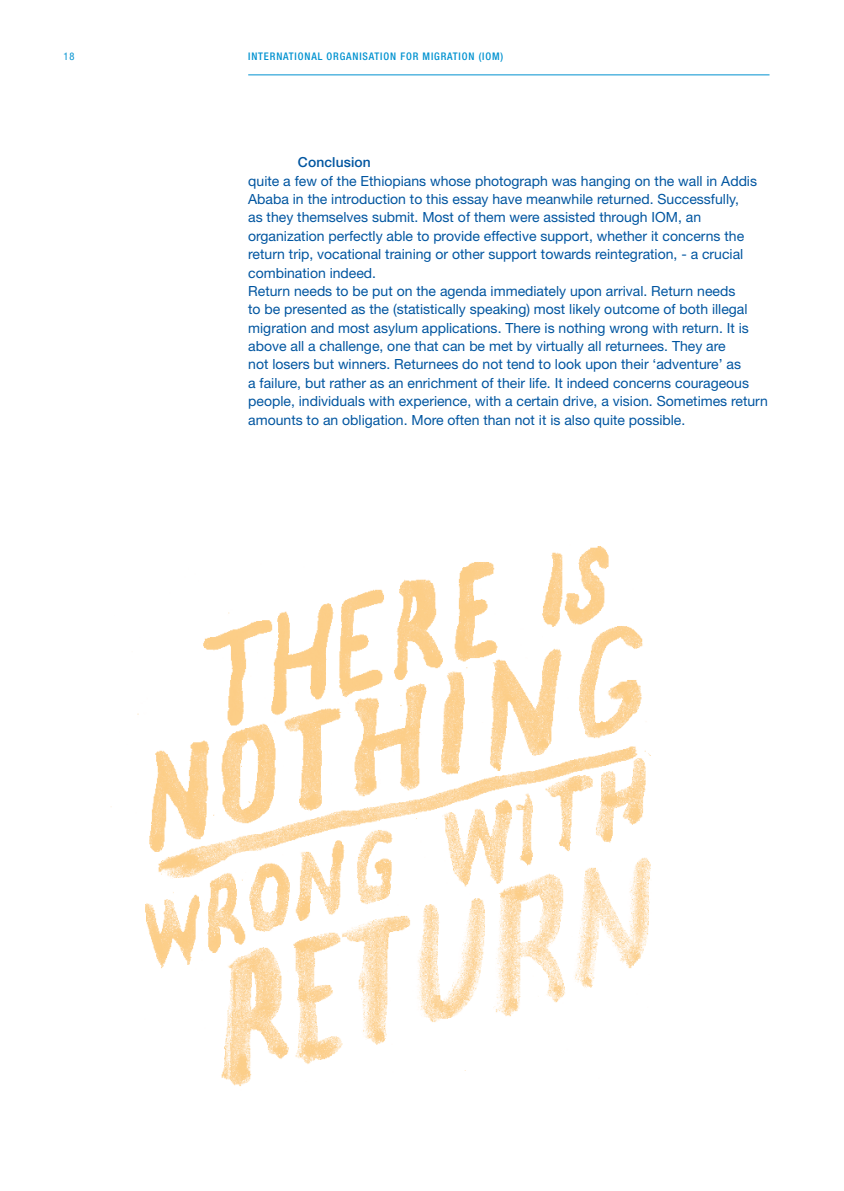
<style>
.page{position:relative;width:844px;height:1191px;background:#fff}
.page>*{position:absolute;margin:0;border:0;box-sizing:border-box;transform-origin:0 0}
.brood{font:14px/18.4px "Helvetica Neue LT Std";color:#0055a0}
.brood_kopje_inspring{font:500 13.83px "Helvetica Neue LT Std";letter-spacing:.01em;color:#0055a0}
.t1{font:500 condensed 10.5px "Helvetica Neue LT Std";letter-spacing:.08em;color:#0092d0}
.t2{font:condensed 10.5px "Helvetica Neue LT Std";color:#0092d0}
</style>
<div class="page">
<hr style="left:248px;top:74px;width:521px;height:1px;background:#0092d0">
<img style="left:111px;top:546px;width:540px;height:540px">
<p class="t2" style="left:63px;top:50px;width:12px">18</p>
<p class="t1" style="left:248px;top:50px;width:256px">INTERNATIONAL ORGANISATION FOR MIGRATION (IOM)</p>
<p class="brood_kopje_inspring" style="left:298px;top:154px;width:74px">Conclusion</p>
<p class="brood" style="left:248px;top:171px;width:510px">quite a few of the Ethiopians whose photograph was hanging on the wall in Addis Ababa in the introduction to this essay have meanwhile returned. Successfully,<br>as they themselves submit. Most of them were assisted through IOM, an organization perfectly able to provide effective support, whether it concerns the return trip, vocational training or other support towards reintegration, - a crucial combination indeed.</p>
<p class="brood" style="left:248px;top:281px;width:521px">Return needs to be put on the agenda immediately upon arrival. Return needs<br>to be presented as the (statistically speaking) most likely outcome of both illegal migration and most asylum applications. There is nothing wrong with return. It is above all a challenge, one that can be met by virtually all returnees. They are<br>not losers but winners. Returnees do not tend to look upon their ‘adventure’ as<br>a failure, but rather as an enrichment of their life. It indeed concerns courageous people, individuals with experience, with a certain drive, a vision. Sometimes return amounts to an obligation. More often than not it is also quite possible.</p>
</div>
